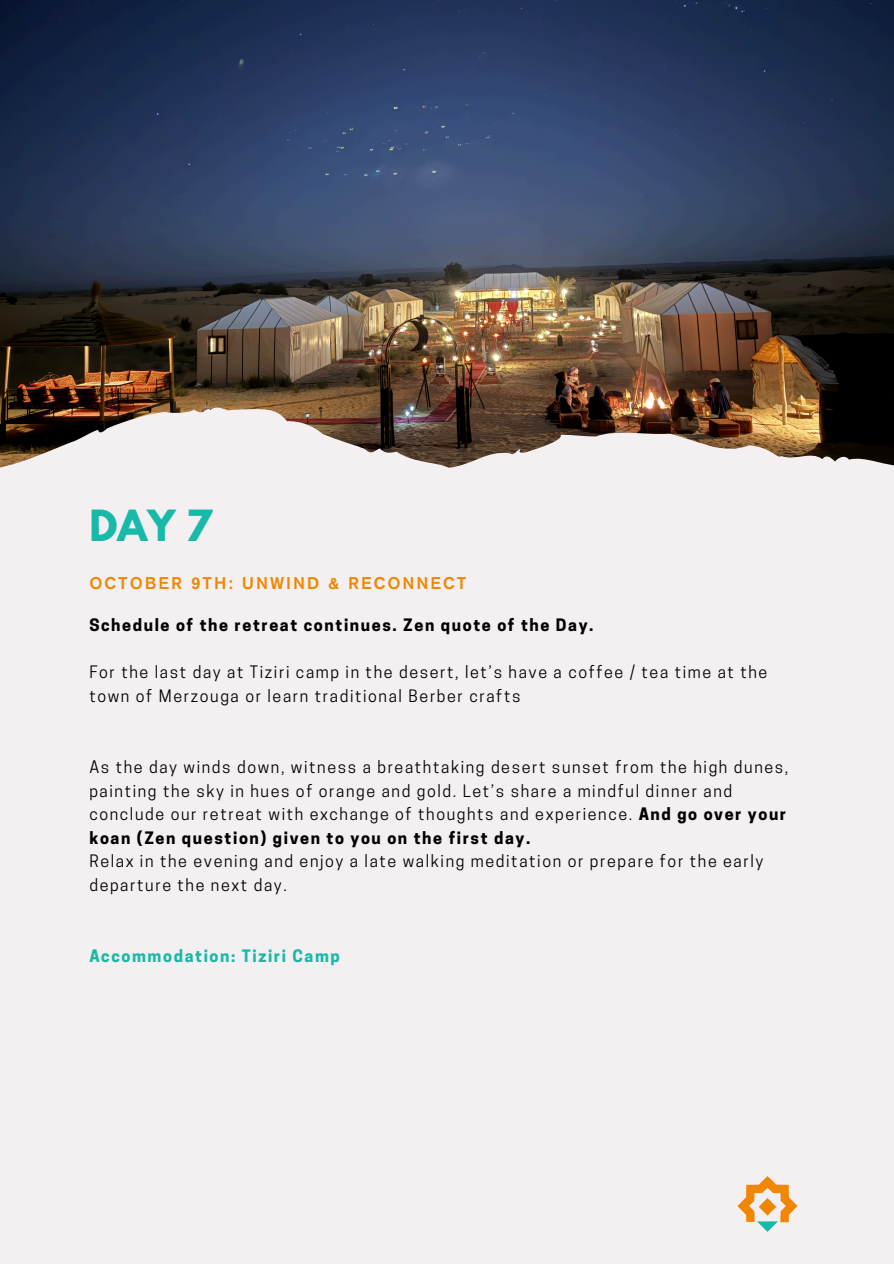
<style>
.page{position:relative;width:894px;height:1264px;background:#fff}
.page>*{position:absolute;margin:0;border:0;box-sizing:border-box;transform-origin:0 0}
.t1{font:700 38.1px "League Spartan";color:#17b9a9}
.t2{font:500 16.95px "Akzidenz Grotesk Pro";letter-spacing:.12em;color:#f18600}
.t3{font:16.05px/23.7px "Cooper Hewitt";letter-spacing:.1em;color:#000}
.t4{font:700 16.05px "Cooper Hewitt";letter-spacing:.1em;color:#000}
.t5{font:700 16.05px "Cooper Hewitt";letter-spacing:.1em;color:#17b9a9}
.s1{font-weight:700}
</style>
<div class="page">
<div style="left:0;top:0;width:893px;height:1263px;background:#f4f0f1"></div>
<img style="left:737px;top:1176px;width:61px;height:56px">
<img style="left:0;top:0;width:893px;height:468px">
<h1 class="t1" style="left:89px;top:506px;width:124px">DAY 7</h1>
<h2 class="t2" style="left:89px;top:576px;width:378px">OCTOBER 9TH: UNWIND &amp; RECONNECT</h2>
<p class="t4" style="left:89px;top:619px;width:505px">Schedule of the retreat continues. Zen quote of the Day.</p>
<p class="t3" style="left:89px;top:662px;width:679px">For the last day at Tiziri camp in the desert, let’s have a coffee / tea time at the town of Merzouga or learn traditional Berber crafts</p>
<p class="t3" style="left:89px;top:757px;width:700px">As the day winds down, witness a breathtaking desert sunset from the high dunes, painting the sky in hues of orange and gold. Let’s share a mindful dinner and conclude our retreat with exchange of thoughts and experience. <span class="s1">And go over your koan (Zen question) given to you on the first day.</span></p>
<p class="t3" style="left:89px;top:851px;width:675px">Relax in the evening and enjoy a late walking meditation or prepare for the early departure the next day.</p>
<p class="t5" style="left:89px;top:949px;width:252px">Accommodation: Tiziri Camp</p>
</div>
